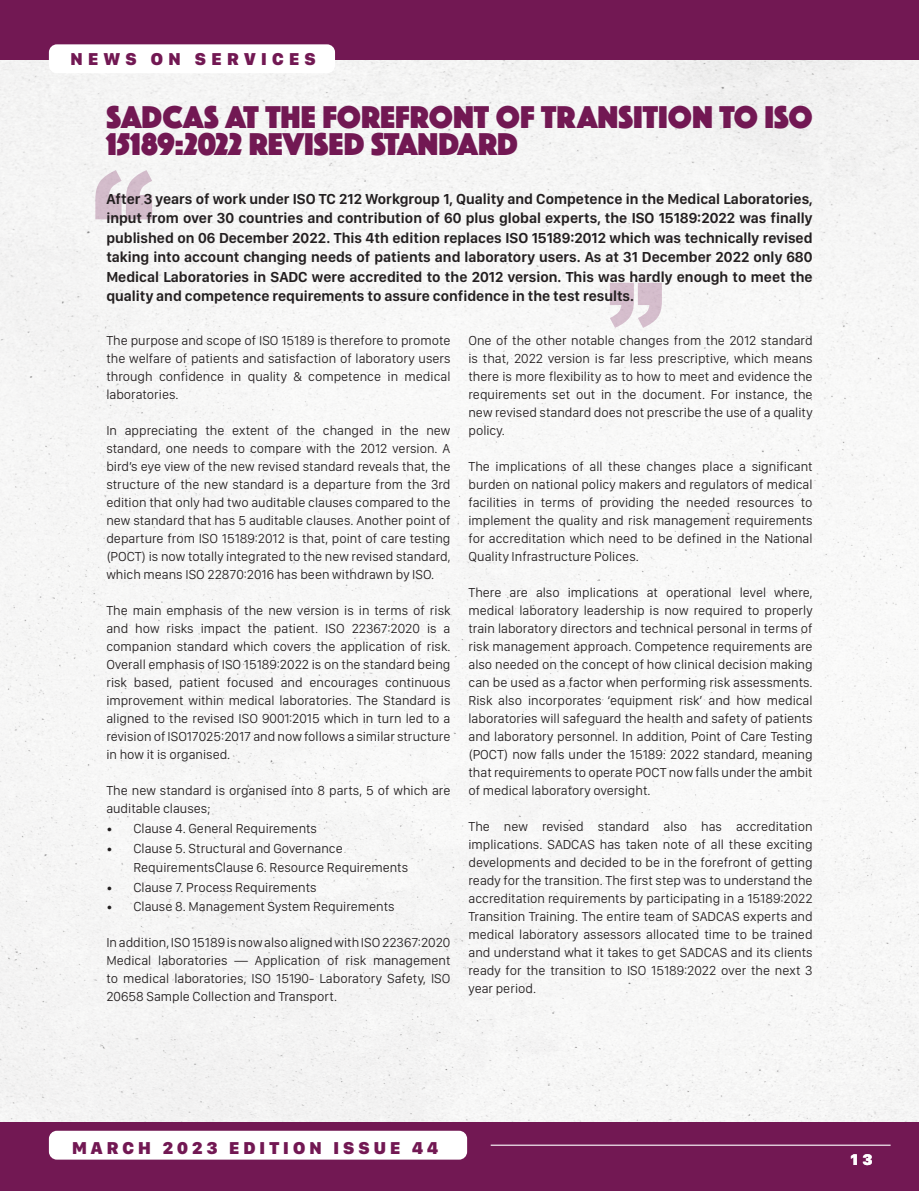
<style>
.page{position:relative;width:919px;height:1191px;background:#fff}
.page>*{position:absolute;margin:0;border:0;box-sizing:border-box;transform-origin:0 0}
.t1{font:32.7px/27px "Phosphate Solid";color:#721853}
.t2{font:900 17.85px "SF Compact Display";letter-spacing:.23em;color:#721853}
.t3{font:900 17.85px "SF Compact Display";letter-spacing:.3em;color:#721853}
.t4{font:900 16.05px "SF Compact Display";color:#fff}
.t5{font:600 15px/19.5px "SF Compact Display";color:#231f20;text-align:justify}
.t6{font:300 13.5px/18px "SF Compact Display";color:#231f20;text-align:justify}
</style>
<div class="page">
<div style="left:0;top:59px;width:918px;height:1064px;background:#f6f6f6"></div>
<div style="left:0;top:1123px;width:918px;height:68px;background:#721853"></div>
<div style="left:0;top:0;width:918px;height:59px;background:#721853"></div>
<div style="left:49px;top:1130px;width:418px;height:29px;background:#fff;border-radius:8px"></div>
<hr style="left:490px;top:1144px;width:400px;height:1px;background:#fff">
<div style="left:49px;top:44px;width:286px;height:29px;background:#fff;border-radius:8px"></div>
<svg style="left:95px;top:170px;width:57px;height:49px"></svg>
<svg style="left:609px;top:283px;width:52px;height:45px"></svg>
<h2 class="t3" style="left:71px;top:48px;width:247px">NEWS ON SERVICES</h2>
<p class="t1" style="left:106px;top:102px;width:707px">SADCAS AT THE FOREFRONT OF TRANSITION TO ISO<br>15189:2022 REVISED STANDARD</p>
<p class="t5" style="left:106px;top:189px;width:707px">After 3 years of work under ISO TC 212 Workgroup 1, Quality and Competence in the Medical Laboratories, input from over 30 countries and contribution of 60 plus global experts, the ISO 15189:2022 was finally published on 06 December 2022. This 4th edition replaces ISO 15189:2012 which was technically revised taking into account changing needs of patients and laboratory users. As at 31 December 2022 only 680<br>Medical Laboratories in SADC were accredited to the 2012 version. This was hardly enough to meet the quality and competence requirements to assure confidence in the test results.</p>
<p class="t6" style="left:106px;top:332px;width:345px">The purpose and scope of ISO 15189 is therefore to promote the welfare of patients and satisfaction of laboratory users through confidence in quality &amp; competence in medical laboratories.</p>
<p class="t6" style="left:106px;top:422px;width:345px">In appreciating the extent of the changed in the new standard, one needs to compare with the 2012 version. A bird’s eye view of the new revised standard reveals that, the structure of the new standard is a departure from the 3rd edition that only had two auditable clauses compared to the new standard that has 5 auditable clauses. Another point of departure from ISO 15189:2012 is that, point of care testing (POCT) is now totally integrated to the new revised standard, which means ISO 22870:2016 has been withdrawn by ISO.</p>
<p class="t6" style="left:106px;top:602px;width:345px">The main emphasis of the new version is in terms of risk and how risks impact the patient. ISO 22367:2020 is a companion standard which covers the application of risk.<br>Overall emphasis of ISO 15189:2022 is on the standard being risk based, patient focused and encourages continuous improvement within medical laboratories. The Standard is aligned to the revised ISO 9001:2015 which in turn led to a revision of ISO17025:2017 and now follows a similar structure in how it is organised.</p>
<p class="t6" style="left:106px;top:781px;width:345px">The new standard is organised into 8 parts, 5 of which are auditable clauses;</p>
<p class="t6" style="left:106px;top:819px;width:212px">• Clause 4. General Requirements</p>
<p class="t6" style="left:133px;top:838px;width:276px;line-height:19.5px;text-indent:-27px">• Clause 5. Structural and Governance<br>RequirementsClause 6. Resource Requirements</p>
<p class="t6" style="left:106px;top:878px;width:212px">• Clause 7. Process Requirements</p>
<p class="t6" style="left:106px;top:897px;width:290px">• Clause 8. Management System Requirements</p>
<p class="t6" style="left:106px;top:933px;width:345px">In addition, ISO 15189 is now also aligned with ISO 22367:2020<br>Medical laboratories — Application of risk management to medical laboratories, ISO 15190- Laboratory Safety, ISO 20658 Sample Collection and Transport.</p>
<p class="t6" style="left:468px;top:332px;width:345px">One of the other notable changes from the 2012 standard is that, 2022 version is far less prescriptive, which means there is more flexibility as to how to meet and evidence the requirements set out in the document. For instance, the new revised standard does not prescribe the use of a quality policy.</p>
<p class="t6" style="left:468px;top:458px;width:345px">The implications of all these changes place a significant burden on national policy makers and regulators of medical facilities in terms of providing the needed resources to implement the quality and risk management requirements for accreditation which need to be defined in the National Quality Infrastructure Polices.</p>
<p class="t6" style="left:468px;top:584px;width:345px">There are also implications at operational level where, medical laboratory leadership is now required to properly train laboratory directors and technical personal in terms of risk management approach. Competence requirements are also needed on the concept of how clinical decision making can be used as a factor when performing risk assessments.<br>Risk also incorporates ‘equipment risk’ and how medical laboratories will safeguard the health and safety of patients and laboratory personnel. In addition, Point of Care Testing (POCT) now falls under the 15189: 2022 standard, meaning that requirements to operate POCT now falls under the ambit of medical laboratory oversight.</p>
<p class="t6" style="left:468px;top:817px;width:345px">The new revised standard also has accreditation implications. SADCAS has taken note of all these exciting developments and decided to be in the forefront of getting ready for the transition. The first step was to understand the accreditation requirements by participating in a 15189:2022<br>Transition Training. The entire team of SADCAS experts and medical laboratory assessors allocated time to be trained and understand what it takes to get SADCAS and its clients ready for the transition to ISO 15189:2022 over the next 3 year period.</p>
<h2 class="t2" style="left:72px;top:1137px;width:368px">MARCH 2023 EDITION ISSUE 44</h2>
<p class="t4" style="left:850px;top:1149px;width:23px">1 3</p>
</div>
